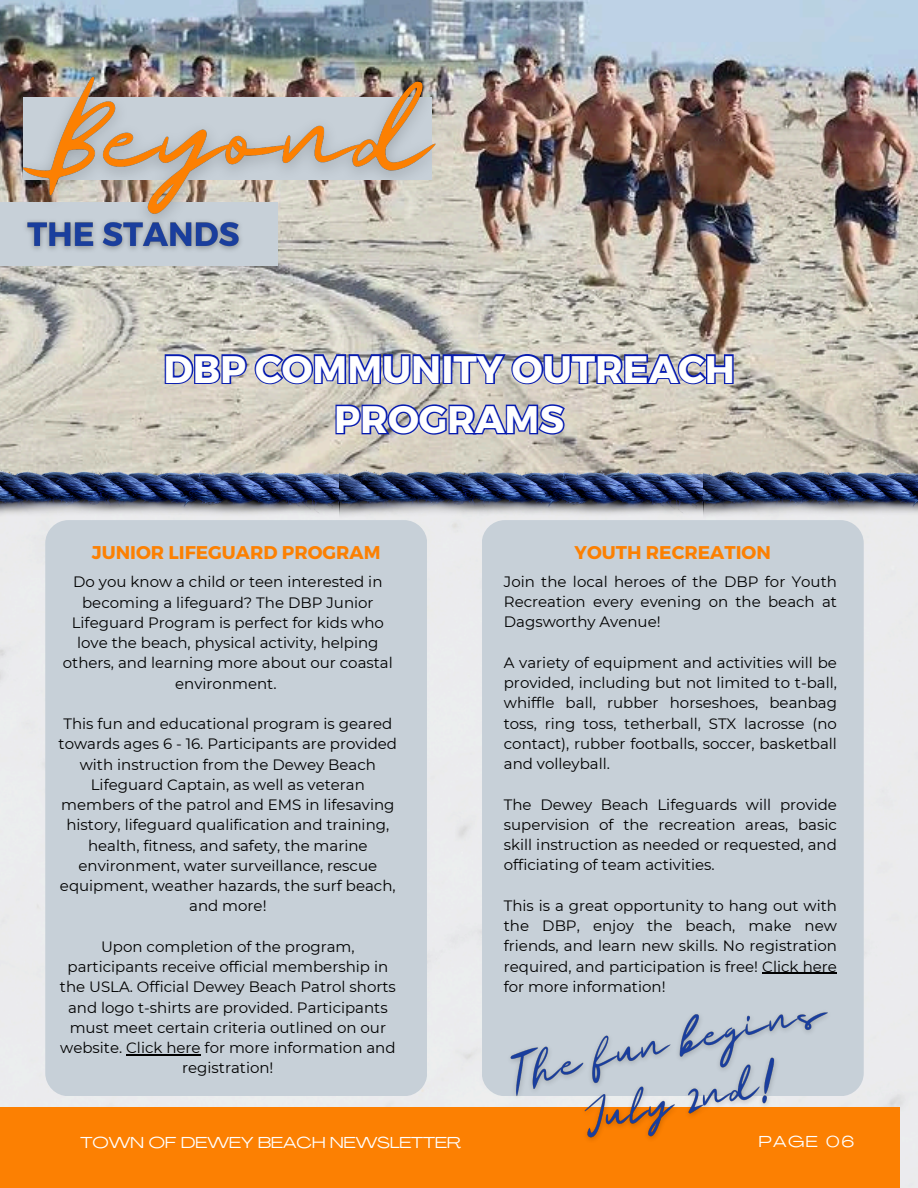
<style>
.page{position:relative;width:918px;height:1188px;background:#fff}
.page>*{position:absolute;margin:0;border:0;box-sizing:border-box;transform-origin:0 0}
.t1{font:700 38.4px/50.4px "Montserrat";color:#fff;text-align:center}
.t2{font:700 18.45px "Montserrat";color:#fc8002}
.t3{font:15.6px "Agrandir Grand";color:#fff}
.t4{font:15px/20.2px "Montserrat";color:#000;text-align:justify}
</style>
<div class="page">
<div style="left:0;top:520px;width:918px;height:668px;background:#ebebee"></div>
<div style="left:45px;top:520px;width:382px;height:576px;background:#c7d0d8;border-radius:23px"></div>
<img style="left:0;top:0;width:918px;height:462px">
<img style="left:0;top:462px;width:918px;height:58px">
<div style="left:0;top:202px;width:278px;height:63px;background:#c7d0d8"></div>
<svg style="left:163px;top:351px;width:572px;height:35px"></svg>
<svg style="left:334px;top:402px;width:233px;height:35px"></svg>
<hr style="left:126px;top:1054px;width:75px;height:1px;background:#000">
<img style="left:31px;top:240px;width:210px;height:11px">
<img style="left:0;top:59px;width:458px;height:181px">
<div style="left:482px;top:520px;width:382px;height:576px;background:#c7d0d8;border-radius:23px"></div>
<div style="left:0;top:1107px;width:899px;height:81px;background:#fc8002"></div>
<hr style="left:762px;top:973px;width:75px;height:1px;background:#000">
<img style="left:498px;top:1012px;width:357px;height:128px">
<p class="t1" style="left:163px;top:342px;width:573px">DBP COMMUNITY OUTREACH<br>PROGRAMS</p>
<p class="t2" style="left:92px;top:541px;width:290px">JUNIOR LIFEGUARD PROGRAM</p>
<p class="t4" style="left:63px;top:572px;width:331px;text-align:center">Do you know a child or teen interested in becoming a lifeguard? The DBP Junior Lifeguard Program is perfect for kids who love the beach, physical activity, helping others, and learning more about our coastal environment.</p>
<h5 class="t4" style="left:59px;top:714px;width:340px;text-align:center">This fun and educational program is geared towards ages 6 - 16. Participants are provided with instruction from the Dewey Beach Lifeguard Captain, as well as veteran members of the patrol and EMS in lifesaving history, lifeguard qualification and training, health, fitness, and safety, the marine environment, water surveillance, rescue equipment, weather hazards, the surf beach, and more!</h5>
<h5 class="t4" style="left:60px;top:936px;width:337px;text-align:center">Upon completion of the program, participants receive official membership in the USLA. Official Dewey Beach Patrol shorts and logo t-shirts are provided. Participants must meet certain criteria outlined on our website. Click here for more information and registration!</h5>
<h6 class="t2" style="left:575px;top:541px;width:198px">YOUTH RECREATION</h6>
<p class="t4" style="left:504px;top:571px;width:335px">Join the local heroes of the DBP for Youth Recreation every evening on the beach at Dagsworthy Avenue!</p>
<p class="t4" style="left:504px;top:652px;width:335px">A variety of equipment and activities will be provided, including but not limited to t-ball, whiffle ball, rubber horseshoes, beanbag toss, ring toss, tetherball, STX lacrosse (no contact), rubber footballs, soccer, basketball and volleyball.</p>
<p class="t4" style="left:504px;top:794px;width:335px">The Dewey Beach Lifeguards will provide supervision of the recreation areas, basic skill instruction as needed or requested, and officiating of team activities.</p>
<h6 class="t4" style="left:504px;top:895px;width:335px">This is a great opportunity to hang out with the DBP, enjoy the beach, make new friends, and learn new skills. No registration required, and participation is free! Click here for more information!</h6>
<p class="t3" style="left:81px;top:1137px;width:382px">TOWN OF DEWEY BEACH NEWSLETTER</p>
<p class="t3" style="left:759px;top:1136px;width:97px">PAGE 06</p>
</div>
